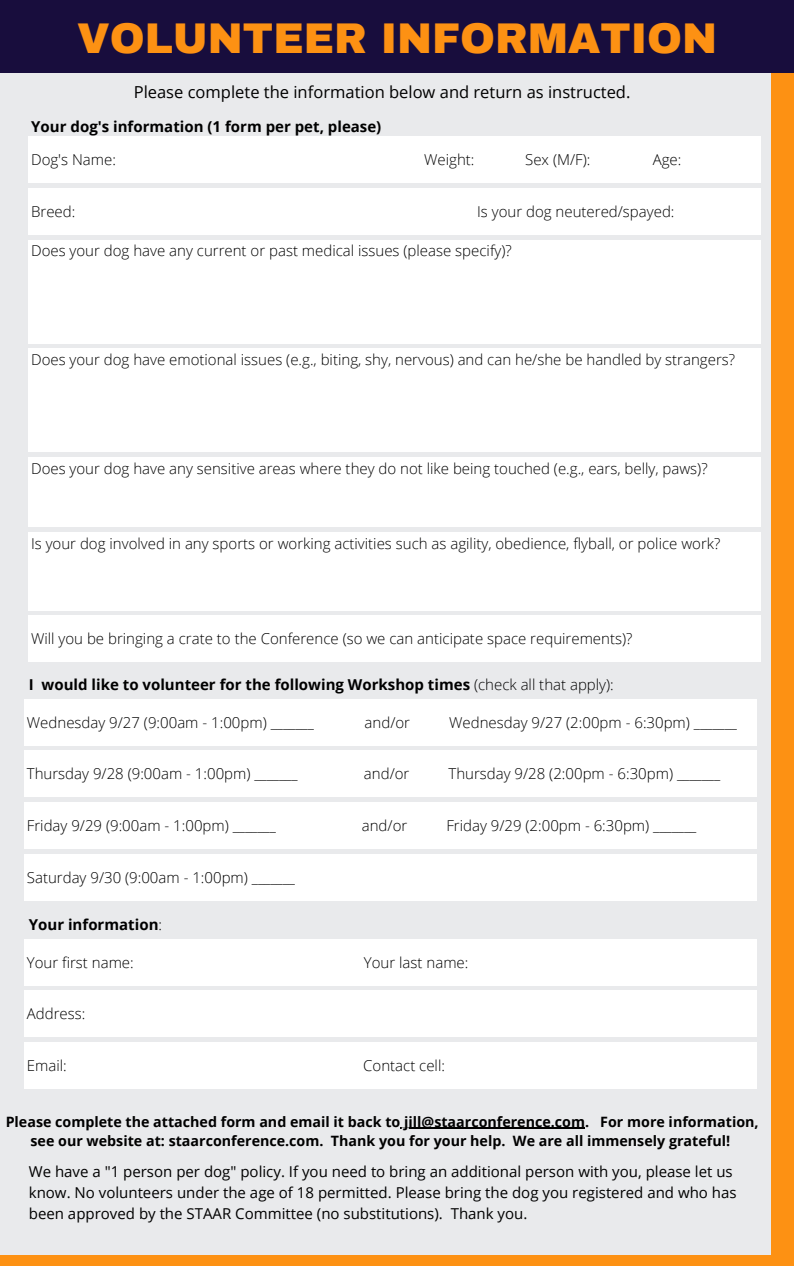
<style>
.page{position:relative;width:794px;height:1266px;background:#fff}
.page>*{position:absolute;margin:0;border:0;box-sizing:border-box;transform-origin:0 0}
.t1{font:900 42px "Archivo";color:#fd9113}
.t2{font:16.5px "Open Sans";color:#000}
.t3{font:300 15px "Open Sans";color:#000}
.t4{font:15px/20.9px "Open Sans";color:#000}
.t5{font:700 15px "Open Sans";color:#000}
.t6{font:700 14.25px/19.7px "Open Sans";color:#000;text-align:center}
.s1{font-weight:300}
</style>
<div class="page">
<div style="left:0;top:0;width:793px;height:1266px;background:#e9eaec"></div>
<div style="left:0;top:1255px;width:782px;height:11px;background:#fd9113"></div>
<div style="left:770px;top:0;width:23px;height:1266px;background:#fd9113"></div>
<div style="left:0;top:0;width:793px;height:73px;background:#180d3d"></div>
<div style="left:29px;top:137px;width:731px;height:46px;background:#fff"></div>
<div style="left:29px;top:188px;width:731px;height:47px;background:#fff"></div>
<div style="left:29px;top:240px;width:731px;height:103px;background:#fff"></div>
<div style="left:25px;top:699px;width:731px;height:46px;background:#fff"></div>
<div style="left:29px;top:348px;width:731px;height:104px;background:#fff"></div>
<div style="left:29px;top:457px;width:731px;height:70px;background:#fff"></div>
<div style="left:29px;top:532px;width:731px;height:78px;background:#fff"></div>
<div style="left:29px;top:615px;width:731px;height:47px;background:#fff"></div>
<div style="left:25px;top:750px;width:731px;height:47px;background:#fff"></div>
<div style="left:25px;top:802px;width:731px;height:47px;background:#fff"></div>
<div style="left:25px;top:854px;width:731px;height:46px;background:#fff"></div>
<div style="left:25px;top:939px;width:731px;height:46px;background:#fff"></div>
<div style="left:25px;top:990px;width:731px;height:47px;background:#fff"></div>
<div style="left:25px;top:1042px;width:731px;height:46px;background:#fff"></div>
<hr style="left:400px;top:1127px;width:185px;height:1px;background:#000">
<p class="t1" style="left:77px;top:16px;width:641px">VOLUNTEER INFORMATION</p>
<p class="t2" style="left:134px;top:80px;width:498px">Please complete the information below and return as instructed.</p>
<p class="t5" style="left:31px;top:116px;width:351px">Your dog's information (1 form per pet, please)</p>
<p class="t3" style="left:31px;top:149px;width:86px">Dog's Name:</p>
<p class="t3" style="left:424px;top:149px;width:52px">Weight:</p>
<p class="t3" style="left:525px;top:149px;width:67px">Sex (M/F):</p>
<p class="t3" style="left:652px;top:149px;width:30px">Age:</p>
<p class="t3" style="left:31px;top:201px;width:46px">Breed:</p>
<p class="t3" style="left:477px;top:201px;width:199px">Is your dog neutered/spayed:</p>
<p class="t3" style="left:31px;top:240px;width:482px">Does your dog have any current or past medical issues (please specify)?</p>
<p class="t3" style="left:31px;top:349px;width:705px">Does your dog have emotional issues (e.g., biting, shy, nervous) and can he/she be handled by strangers?</p>
<p class="t3" style="left:31px;top:458px;width:677px">Does your dog have any sensitive areas where they do not like being touched (e.g., ears, belly, paws)?</p>
<p class="t3" style="left:31px;top:532px;width:690px">Is your dog involved in any sports or working activities such as agility, obedience, flyball, or police work?</p>
<p class="t3" style="left:31px;top:628px;width:602px">Will you be bringing a crate to the Conference (so we can anticipate space requirements)?</p>
<p class="t5" style="left:29px;top:674px;width:586px">I would like to volunteer for the following Workshop times <span class="s1">(check all that apply):</span></p>
<p class="t3" style="left:27px;top:712px;width:288px">Wednesday 9/27 (9:00am - 1:00pm) _______</p>
<p class="t3" style="left:364px;top:712px;width:47px">and/or</p>
<p class="t3" style="left:449px;top:712px;width:289px">Wednesday 9/27 (2:00pm - 6:30pm) _______</p>
<p class="t3" style="left:27px;top:763px;width:272px">Thursday 9/28 (9:00am - 1:00pm) _______</p>
<p class="t3" style="left:364px;top:763px;width:47px">and/or</p>
<p class="t3" style="left:448px;top:763px;width:273px">Thursday 9/28 (2:00pm - 6:30pm) _______</p>
<p class="t3" style="left:27px;top:815px;width:250px">Friday 9/29 (9:00am - 1:00pm) _______</p>
<p class="t3" style="left:361px;top:815px;width:47px">and/or</p>
<p class="t3" style="left:446px;top:815px;width:251px">Friday 9/29 (2:00pm - 6:30pm) _______</p>
<p class="t3" style="left:27px;top:866px;width:269px">Saturday 9/30 (9:00am - 1:00pm) _______</p>
<p class="t5" style="left:29px;top:914px;width:135px">Your information<span class="s1">:</span></p>
<p class="t3" style="left:27px;top:951px;width:108px">Your first name:</p>
<p class="t3" style="left:364px;top:951px;width:106px">Your last name:</p>
<p class="t3" style="left:27px;top:1003px;width:60px">Address:</p>
<p class="t3" style="left:27px;top:1055px;width:41px">Email:</p>
<p class="t3" style="left:363px;top:1055px;width:83px">Contact cell:</p>
<p class="t6" style="left:6px;top:1111px;width:754px">Please complete the attached form and email it back to jill@staarconference.com. For more information, see our website at: staarconference.com. Thank you for your help. We are all immensely grateful!</p>
<p class="t4" style="left:29px;top:1161px;width:709px">We have a "1 person per dog" policy. If you need to bring an additional person with you, please let us know. No volunteers under the age of 18 permitted. Please bring the dog you registered and who has been approved by the STAAR Committee (no substitutions). Thank you.</p>
</div>
